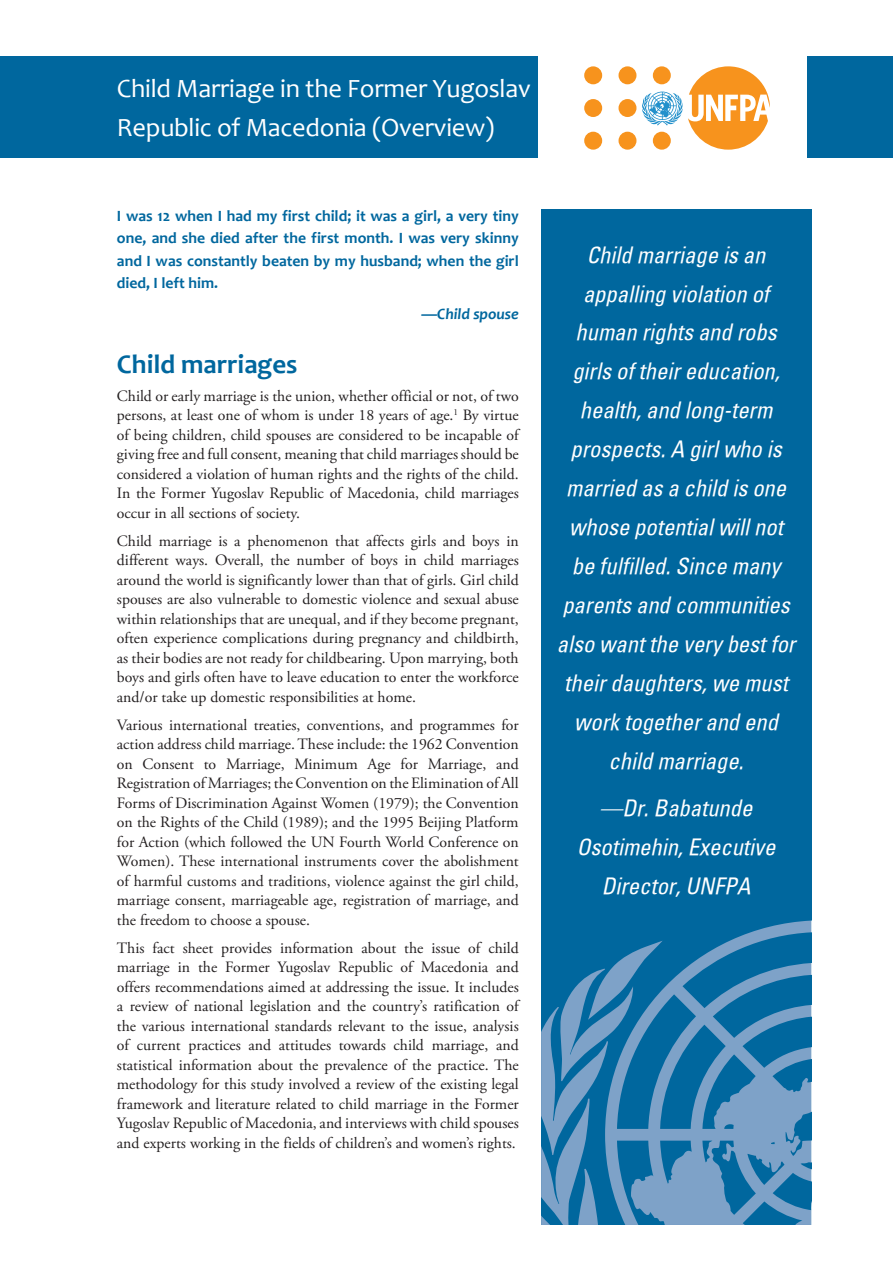
<style>
.page{position:relative;width:893px;height:1263px;background:#fff}
.page>*{position:absolute;margin:0;border:0;box-sizing:border-box;transform-origin:0 0}
.t1{font:700 27px "Candara";color:#00679e}
.t2{font:26.4px/39px "Candara";letter-spacing:-.01em;color:#fff}
.t3{font:italic condensed 22.5px/38.8px "Univers";color:#fff;text-align:center}
.t4{font:15.75px/19.5px "Adobe Garamond Pro";color:#231f20;text-align:justify}
.t5{font:700 15.75px/22.5px "Candara";color:#00679e;text-align:justify}
.t6{font:italic 700 15.75px "Candara";color:#00679e}
</style>
<div class="page">
<div style="left:541px;top:209px;width:270px;height:1016px;background:#00679e"></div>
<svg style="left:729px;top:920px;width:82px;height:21px"></svg>
<svg style="left:541px;top:941px;width:270px;height:284px"></svg>
<div style="left:0;top:56px;width:538px;height:101px;background:#00679e"></div>
<div style="left:808px;top:56px;width:85px;height:101px;background:#00679e"></div>
<div style="left:618px;top:99px;width:18px;height:18px;background:#f7931d;border-radius:50%"></div>
<div style="left:618px;top:132px;width:18px;height:18px;background:#f7931d;border-radius:50%"></div>
<div style="left:618px;top:66px;width:18px;height:18px;background:#f7931d;border-radius:50%"></div>
<div style="left:584px;top:99px;width:18px;height:18px;background:#f7931d;border-radius:50%"></div>
<div style="left:584px;top:132px;width:18px;height:18px;background:#f7931d;border-radius:50%"></div>
<div style="left:584px;top:66px;width:18px;height:18px;background:#f7931d;border-radius:50%"></div>
<svg style="left:642px;top:66px;width:128px;height:84px"></svg>
<h2 class="t2" style="left:117px;top:68px;width:415px">Child Marriage in the Former Yugoslav<br>Republic of Macedonia (Overview)</h2>
<p class="t5" style="left:117px;top:204px;width:403px">I was 12 when I had my first child; it was a girl, a very tiny one, and she died after the first month. I was very skinny and I was constantly beaten by my husband; when the girl died, I left him.</p>
<p class="t6" style="left:422px;top:304px;width:99px">—Child spouse</p>
<h1 class="t1" style="left:117px;top:347px;width:182px">Child marriages</h1>
<p class="t4" style="left:117px;top:386px;width:403px">Child or early marriage is the union, whether official or not, of two persons, at least one of whom is under 18 years of age.<sup>1</sup> By virtue of being children, child spouses are considered to be incapable of giving free and full consent, meaning that child marriages should be considered a violation of human rights and the rights of the child.<br>In the Former Yugoslav Republic of Macedonia, child marriages occur in all sections of society.</p>
<p class="t4" style="left:117px;top:531px;width:403px">Child marriage is a phenomenon that affects girls and boys in different ways. Overall, the number of boys in child marriages around the world is significantly lower than that of girls. Girl child spouses are also vulnerable to domestic violence and sexual abuse within relationships that are unequal, and if they become pregnant, often experience complications during pregnancy and childbirth, as their bodies are not ready for childbearing. Upon marrying, both boys and girls often have to leave education to enter the workforce and/or take up domestic responsibilities at home.</p>
<p class="t4" style="left:117px;top:715px;width:403px">Various international treaties, conventions, and programmes for action address child marriage. These include: the 1962 Convention on Consent to Marriage, Minimum Age for Marriage, and Registration of Marriages; the Convention on the Elimination of All Forms of Discrimination Against Women (1979); the Convention on the Rights of the Child (1989); and the 1995 Beijing Platform for Action (which followed the UN Fourth World Conference on Women). These international instruments cover the abolishment of harmful customs and traditions, violence against the girl child, marriage consent, marriageable age, registration of marriage, and the freedom to choose a spouse.</p>
<p class="t4" style="left:117px;top:938px;width:403px">This fact sheet provides information about the issue of child marriage in the Former Yugoslav Republic of Macedonia and offers recommendations aimed at addressing the issue. It includes a review of national legislation and the country’s ratification of the various international standards relevant to the issue, analysis of current practices and attitudes towards child marriage, and statistical information about the prevalence of the practice. The methodology for this study involved a review of the existing legal framework and literature related to child marriage in the Former Yugoslav Republic of Macedonia, and interviews with child spouses and experts working in the fields of children’s and women’s rights.</p>
<p class="t3" style="left:557px;top:235px;width:240px">Child marriage is an appalling violation of human rights and robs girls of their education, health, and long-term prospects. A girl who is married as a child is one whose potential will not be fulfilled. Since many parents and communities also want the very best for their daughters, we must work together and end child marriage.</p>
<h3 class="t3" style="left:577px;top:788px;width:200px">—Dr. Babatunde<br>Osotimehin, Executive<br>Director, UNFPA</h3>
</div>
